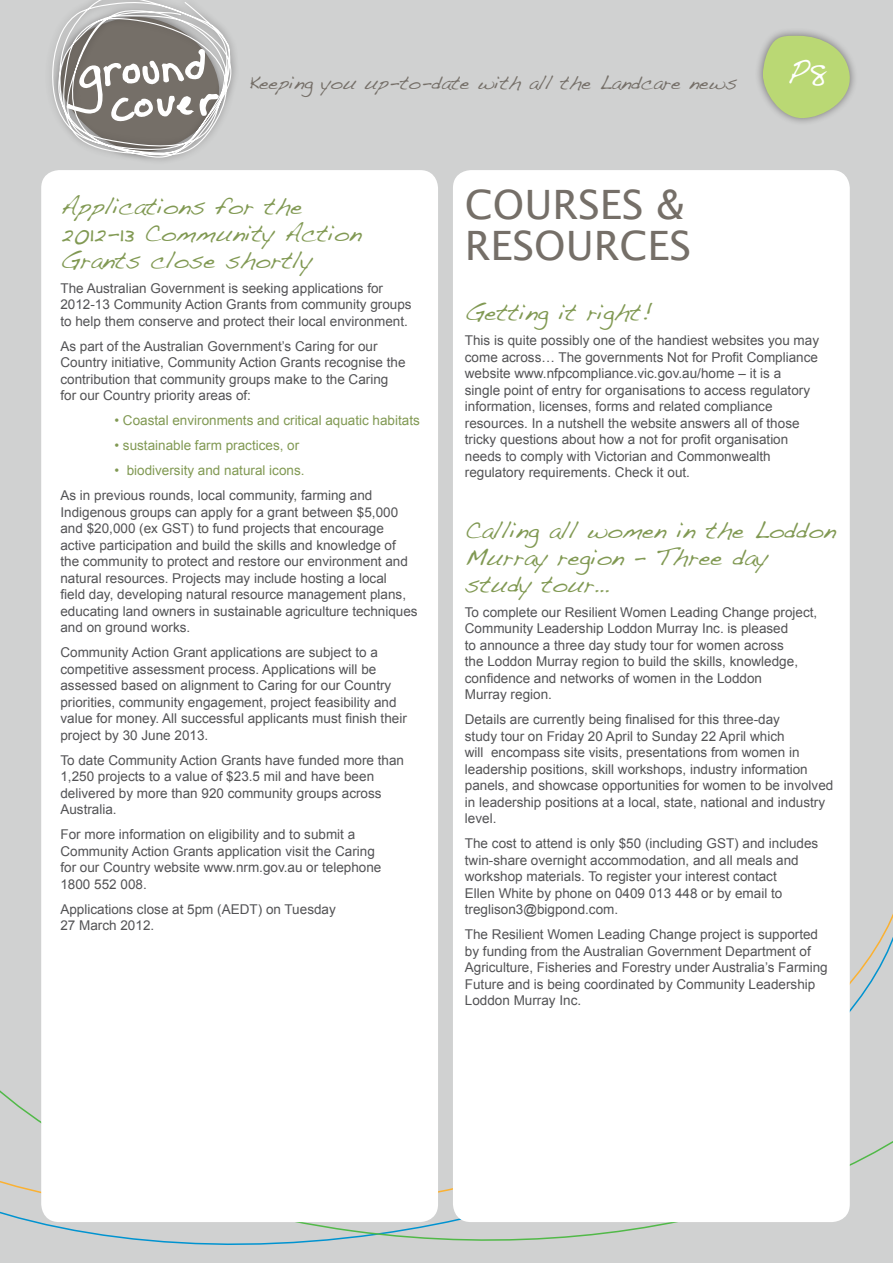
<style>
.page{position:relative;width:893px;height:1263px;background:#fff}
.page>*{position:absolute;margin:0;border:0;box-sizing:border-box;transform-origin:0 0}
.text{font:40.5px/40.5px "Lucida Sans";color:#756f68}
.heading{font:24px/27px "Handwriting Dakota";color:#819953}
.t1{font:19.5px "Handwriting Dakota";color:#756f68}
.text-2{font:13.5px/16.5px "Arial";color:#535355}
.text-3{font:13.5px "Arial";color:#819953}
</style>
<div class="page">
<div style="left:0;top:0;width:893px;height:764px;background:#d0d1d1"></div>
<div style="left:0;top:806px;width:893px;height:158px;background:#d0d1d1"></div>
<div style="left:0;top:964px;width:893px;height:299px;background:#d0d1d1"></div>
<div style="left:755px;top:28px;width:103px;height:98px;background:#231f20;opacity:.5"></div>
<div style="left:44px;top:0;width:195px;height:166px;background:#d0d1d1"></div>
<svg style="left:51px;top:0;width:185px;height:158px"></svg>
<div style="left:41px;top:170px;width:397px;height:1052px;background:#fff;border-radius:18px"></div>
<div style="left:453px;top:170px;width:397px;height:1052px;background:#fff;border-radius:18px"></div>
<svg style="left:763px;top:35px;width:89px;height:83px;background:#bbd286"></svg>
<p class="t1" style="left:249px;top:71px;width:490px">Keeping you up-to-date with all the Landcare news</p>
<p class="heading" style="left:60px;top:192px;width:303px">Applications for the<br>2012-13 Community Action<br>Grants close shortly</p>
<p class="text-2" style="left:60px;top:280px;width:353px">The Australian Government is seeking applications for<br>2012-13 Community Action Grants from community groups to help them conserve and protect their local environment.</p>
<p class="text-2" style="left:60px;top:338px;width:347px">As part of the Australian Government’s Caring for our Country initiative, Community Action Grants recognise the contribution that community groups make to the Caring for our Country priority areas of:</p>
<p class="text-3" style="left:114px;top:412px;width:307px">• Coastal environments and critical aquatic habitats</p>
<p class="text-3" style="left:114px;top:437px;width:186px">• sustainable farm practices, or</p>
<p class="text-3" style="left:114px;top:462px;width:192px">• biodiversity and natural icons.</p>
<p class="text-2" style="left:60px;top:487px;width:359px">As in previous rounds, local community, farming and Indigenous groups can apply for a grant between $5,000 and $20,000 (ex GST) to fund projects that encourage active participation and build the skills and knowledge of the community to protect and restore our environment and natural resources. Projects may include hosting a local<br>field day, developing natural resource management plans, educating land owners in sustainable agriculture techniques and on ground works.</p>
<p class="text-2" style="left:60px;top:644px;width:348px">Community Action Grant applications are subject to a competitive assessment process. Applications will be assessed based on alignment to Caring for our Country priorities, community engagement, project feasibility and value for money. All successful applicants must finish their project by 30 June 2013.</p>
<p class="text-2" style="left:60px;top:752px;width:345px">To date Community Action Grants have funded more than 1,250 projects to a value of $23.5 mil and have been delivered by more than 920 community groups across Australia.</p>
<p class="text-2" style="left:60px;top:826px;width:322px">For more information on eligibility and to submit a Community Action Grants application visit the Caring for our Country website www.nrm.gov.au or telephone 1800 552 008.</p>
<p class="text-2" style="left:60px;top:901px;width:277px">Applications close at 5pm (AEDT) on Tuesday<br>27 March 2012.</p>
<p class="text" style="left:465px;top:185px;width:228px">COURSES &amp;<br>RESOURCES</p>
<p class="heading" style="left:465px;top:299px;width:189px">Getting it right!</p>
<p class="text-2" style="left:465px;top:333px;width:356px">This is quite possibly one of the handiest websites you may come across… The governments Not for Profit Compliance website www.nfpcompliance.vic.gov.au/home – it is a single point of entry for organisations to access regulatory information, licenses, forms and related compliance resources. In a nutshell the website answers all of those tricky questions about how a not for profit organisation needs to comply with Victorian and Commonwealth regulatory requirements. Check it out.</p>
<p class="heading" style="left:465px;top:516px;width:372px">Calling all women in the Loddon<br>Murray region – Three day study tour…</p>
<p class="text-2" style="left:465px;top:604px;width:354px">To complete our Resilient Women Leading Change project, Community Leadership Loddon Murray Inc. is pleased<br>to announce a three day study tour for women across<br>the Loddon Murray region to build the skills, knowledge, confidence and networks of women in the Loddon<br>Murray region.</p>
<p class="text-2" style="left:465px;top:712px;width:370px">Details are currently being finalised for this three-day<br>study tour on Friday 20 April to Sunday 22 April which<br>will encompass site visits, presentations from women in leadership positions, skill workshops, industry information panels, and showcase opportunities for women to be involved in leadership positions at a local, state, national and industry level.</p>
<p class="text-2" style="left:465px;top:836px;width:355px">The cost to attend is only $50 (including GST) and includes twin-share overnight accommodation, and all meals and workshop materials. To register your interest contact<br>Ellen White by phone on 0409 013 448 or by email to treglison3@bigpond.com.</p>
<p class="text-2" style="left:465px;top:927px;width:364px">The Resilient Women Leading Change project is supported by funding from the Australian Government Department of Agriculture, Fisheries and Forestry under Australia’s Farming Future and is being coordinated by Community Leadership Loddon Murray Inc.</p>
</div>
